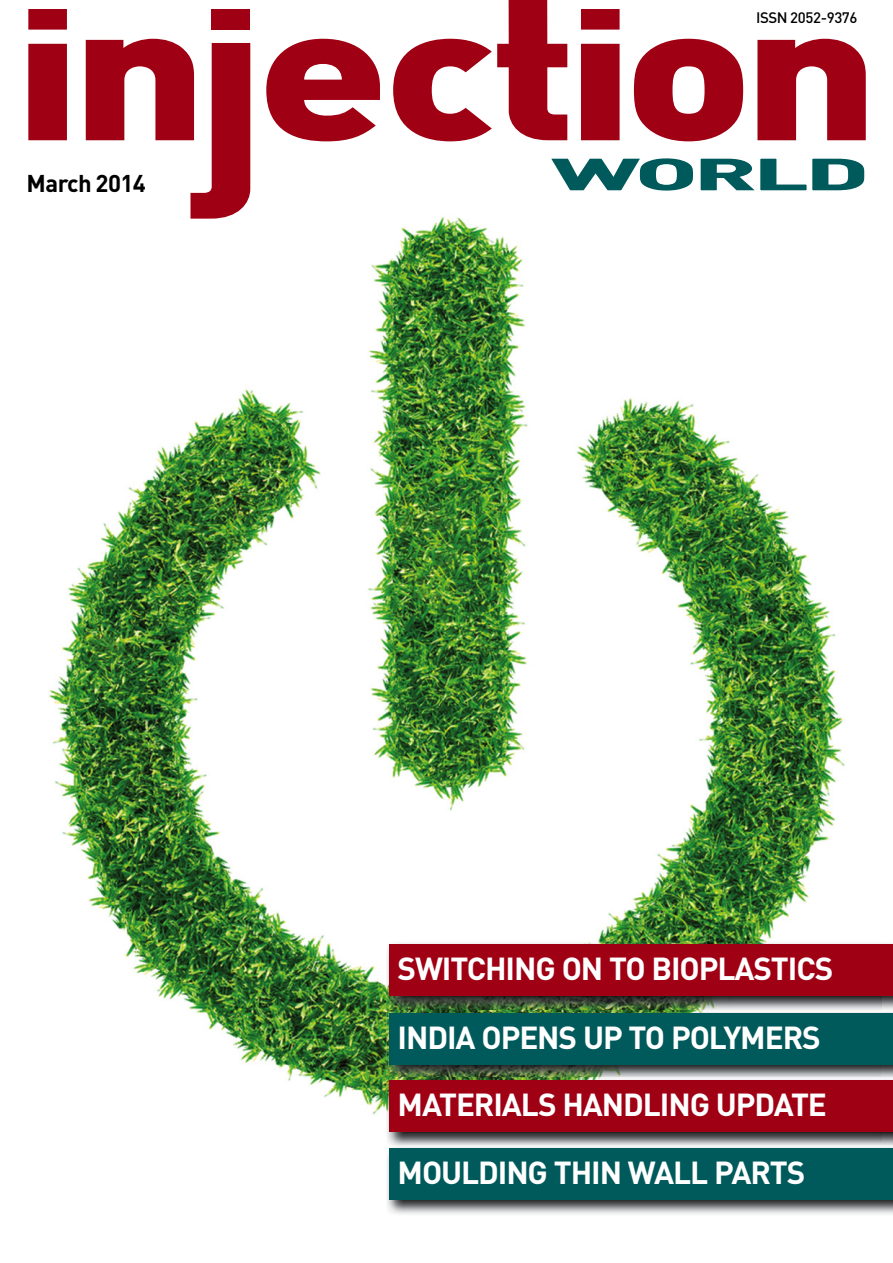
<style>
.page{position:relative;width:893px;height:1263px;background:#fff}
.page>*{position:absolute;margin:0;border:0;box-sizing:border-box;transform-origin:0 0}
.t1{font:700 31.5px/67.5px "DIN";letter-spacing:-.035em;color:#fff}
.t2{font:700 24px "DIN";letter-spacing:-.025em;color:#000}
.t3{font:500 15px "DIN";letter-spacing:-.025em;color:#000}
</style>
<div class="page">
<img style="left:49px;top:216px;width:796px;height:899px">
<img style="left:881px;top:943px;width:12px;height:135px">
<img style="left:386px;top:941px;width:495px;height:137px">
<div style="left:389px;top:1013px;width:504px;height:51px;background:#005a5b"></div>
<img style="left:386px;top:1080px;width:507px;height:134px">
<svg style="left:881px;top:1078px;width:12px;height:2px"></svg>
<img style="left:386px;top:1078px;width:495px;height:2px">
<div style="left:389px;top:1081px;width:504px;height:51px;background:#a00014"></div>
<hr style="left:386px;top:1145px;width:507px;height:3px;background:#eff0f1">
<div style="left:389px;top:1148px;width:504px;height:51px;background:#005a5b"></div>
<svg style="left:881px;top:1010px;width:12px;height:1px"></svg>
<img style="left:386px;top:1010px;width:495px;height:1px">
<div style="left:389px;top:944px;width:504px;height:51px;background:#a00014"></div>
<svg style="left:551px;top:158px;width:314px;height:33px"></svg>
<svg style="left:28px;top:9px;width:39px;height:131px;background:#ab1d2f"></svg>
<div style="left:212px;top:9px;width:38px;height:21px;background:#a00014"></div>
<svg style="left:86px;top:39px;width:164px;height:180px"></svg>
<svg style="left:266px;top:39px;width:114px;height:102px"></svg>
<svg style="left:393px;top:0;width:174px;height:141px"></svg>
<svg style="left:581px;top:9px;width:39px;height:131px;background:#ab1d2f"></svg>
<svg style="left:634px;top:39px;width:109px;height:102px"></svg>
<svg style="left:757px;top:39px;width:109px;height:101px"></svg>
<p class="t2" style="left:27px;top:168px;width:121px">March 2014</p>
<p class="t3" style="left:756px;top:8px;width:103px">ISSN 2052-9376</p>
<p class="t1" style="left:398px;top:933px;width:437px">SWITCHING ON TO BIOPLASTICS</p>
<p class="t1" style="left:398px;top:1002px;width:431px">INDIA OPENS UP TO POLYMERS<br>MATERIALS HANDLING UPDATE<br>MOULDING THIN WALL PARTS</p>
</div>
